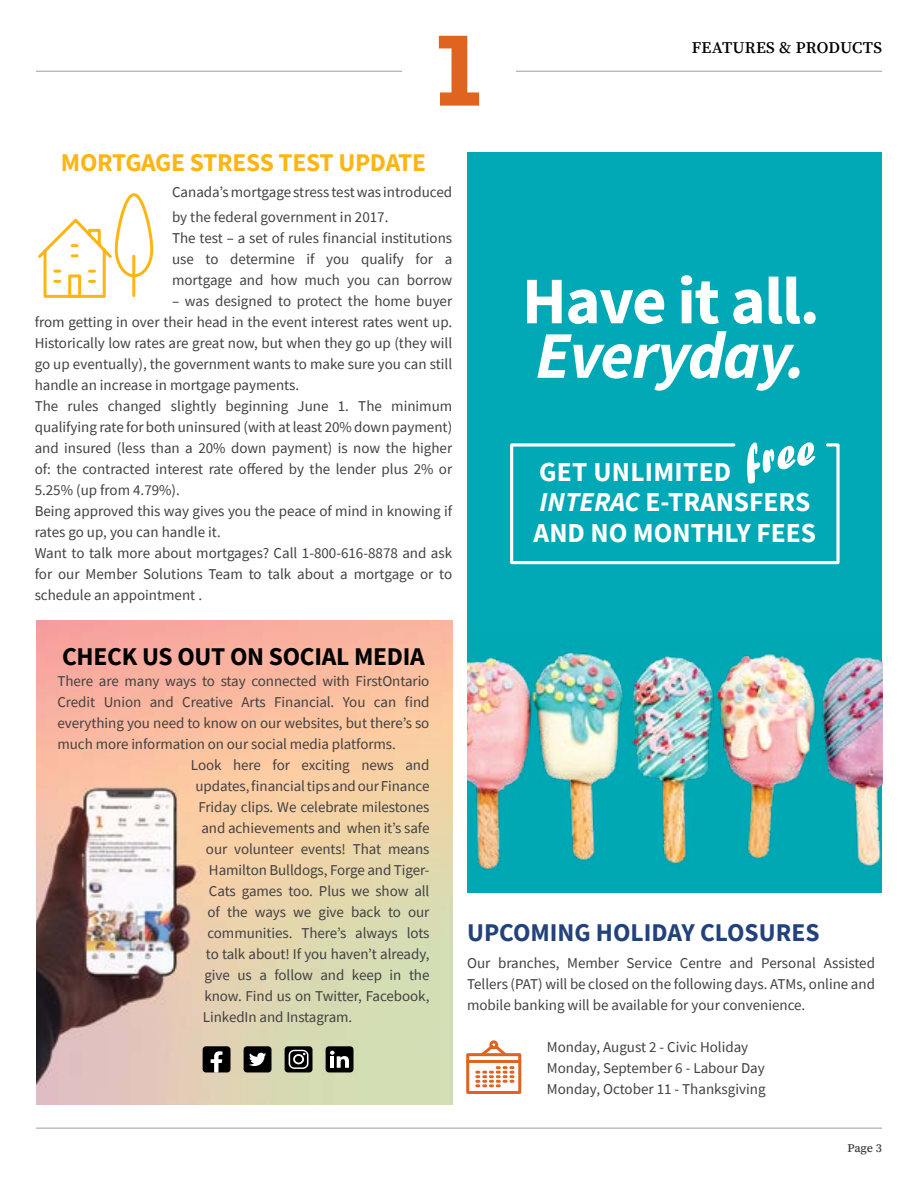
<style>
.page{position:relative;width:918px;height:1188px;background:#fff}
.page>*{position:absolute;margin:0;border:0;box-sizing:border-box;transform-origin:0 0}
.t1{font:700 66.6px "Source Sans Pro";letter-spacing:-.02em;color:#fff}
.t2{font:italic 700 66.6px "Source Sans Pro";letter-spacing:-.02em;color:#fff}
.t3{font:46.95px "Forte";color:#fff}
.t4{font:700 27.45px/30.9px "Source Sans Pro";color:#fff}
.t5{font:700 25.5px "Source Sans Pro";letter-spacing:-.01em;color:#fcb515}
.t6{font:700 25.5px "Source Sans Pro";letter-spacing:-.01em;color:#000}
.t7{font:700 25.5px "Source Sans Pro";color:#23427c}
.t8{font:600 16.5px "Source Serif Pro";letter-spacing:.01em;color:#000}
.t9{font:15px/21px "Source Sans Pro";letter-spacing:-.005em;color:#414042}
.t10{font:600 12px "Source Serif Pro";color:#414042}
.s1{font-style:italic}
</style>
<div class="page">
<div style="left:468px;top:152px;width:414px;height:741px;background:#00a9b5"></div>
<img style="left:468px;top:652px;width:414px;height:218px">
<svg style="left:510px;top:443px;width:330px;height:122px"></svg>
<img style="left:36px;top:620px;width:416px;height:484px">
<div style="left:203px;top:1046px;width:27px;height:26px;background:#000;border-radius:3px"></div>
<svg style="left:211px;top:1051px;width:11px;height:22px"></svg>
<div style="left:285px;top:1046px;width:27px;height:26px;background:linear-gradient(to bottom,#000,#000);border-radius:3px"></div>
<svg style="left:289px;top:1050px;width:19px;height:19px"></svg>
<div style="left:244px;top:1046px;width:27px;height:26px;background:#000;border-radius:3px"></div>
<svg style="left:249px;top:1053px;width:17px;height:13px"></svg>
<div style="left:326px;top:1046px;width:27px;height:26px;background:#000;border-radius:3px"></div>
<svg style="left:330px;top:1051px;width:19px;height:17px"></svg>
<div style="left:466px;top:1053px;width:55px;height:41px;border:3px solid #df6420"></div>
<svg style="left:478px;top:1040px;width:31px;height:17px"></svg>
<hr style="left:468px;top:1060px;width:52px;height:3px;background:#df6420">
<svg style="left:477px;top:1066px;width:36px;height:21px"></svg>
<svg style="left:38px;top:193px;width:116px;height:105px"></svg>
<hr style="left:36px;top:1128px;width:846px;height:1px;background:#a7a9ac">
<svg style="left:439px;top:36px;width:40px;height:70px"></svg>
<hr style="left:516px;top:71px;width:366px;height:1px;background:#a7a9ac">
<hr style="left:36px;top:71px;width:366px;height:1px;background:#a7a9ac">
<p class="t8" style="left:692px;top:37px;width:192px">FEATURES &amp; PRODUCTS</p>
<h3 class="t5" style="left:61px;top:146px;width:367px">MORTGAGE STRESS TEST UPDATE</h3>
<p class="t9" style="left:172px;top:179px;width:282px;line-height:25.5px">Canada’s mortgage stress test was introduced by the federal government in 2017.</p>
<p class="t9" style="left:172px;top:228px;width:282px;text-align:justify">The test – a set of rules financial institutions use to determine if you qualify for a mortgage and how much you can borrow</p>
<p class="t9" style="left:35px;top:291px;width:419px;text-indent:137px">– was designed to protect the home buyer from getting in over their head in the event interest rates went up.<br>Historically low rates are great now, but when they go up (they will go up eventually), the government wants to make sure you can still handle an increase in mortgage payments.<br>The rules changed slightly beginning June 1. The minimum qualifying rate for both uninsured (with at least 20% down payment) and insured (less than a 20% down payment) is now the higher of: the contracted interest rate offered by the lender plus 2% or 5.25% (up from 4.79%).<br>Being approved this way gives you the peace of mind in knowing if rates go up, you can handle it.<br>Want to talk more about mortgages? Call 1-800-616-8878 and ask for our Member Solutions Team to talk about a mortgage or to schedule an appointment .</p>
<h1 class="t1" style="left:522px;top:256px;width:299px">Have it all.</h1>
<h1 class="t2" style="left:536px;top:311px;width:272px">Everyday.</h1>
<h3 class="t4" style="left:539px;top:456px;width:194px">GET UNLIMITED</h3>
<h2 class="t3" style="left:738px;top:434px;width:74px;rotate:-10deg">free</h2>
<h3 class="t4" style="left:534px;top:486px;width:284px"><span class="s1">INTERAC</span> E-TRANSFERS<br>AND NO MONTHLY FEES</h3>
<h3 class="t6" style="left:62px;top:639px;width:364px">CHECK US OUT ON SOCIAL MEDIA</h3>
<p class="t9" style="left:57px;top:671px;width:373px">There are many ways to stay connected with FirstOntario</p>
<p class="t9" style="left:57px;top:692px;width:374px">Credit Union and Creative Arts Financial. You can find</p>
<p class="t9" style="left:57px;top:713px;width:373px">everything you need to know on our websites, but there’s so</p>
<p class="t9" style="left:57px;top:734px;width:340px">much more information on our social media platforms.</p>
<p class="t9" style="left:191px;top:755px;width:240px">Look here for exciting news and</p>
<p class="t9" style="left:195px;top:776px;width:236px">updates, financial tips and our Finance</p>
<p class="t9" style="left:198px;top:797px;width:232px">Friday clips. We celebrate milestones</p>
<p class="t9" style="left:201px;top:818px;width:230px">and achievements and when it’s safe</p>
<p class="t9" style="left:57px;top:839px;width:9px">–</p>
<p class="t9" style="left:206px;top:839px;width:225px">our volunteer events! That means</p>
<p class="t9" style="left:209px;top:860px;width:222px">Hamilton Bulldogs, Forge and Tiger-</p>
<p class="t9" style="left:209px;top:881px;width:222px">Cats games too. Plus we show all</p>
<p class="t9" style="left:207px;top:902px;width:224px">of the ways we give back to our</p>
<p class="t9" style="left:207px;top:923px;width:223px">communities. There’s always lots</p>
<p class="t9" style="left:206px;top:944px;width:225px">to talk about! If you haven’t already,</p>
<p class="t9" style="left:204px;top:965px;width:227px">give us a follow and keep in the</p>
<p class="t9" style="left:204px;top:986px;width:227px">know. Find us on Twitter, Facebook,</p>
<p class="t9" style="left:203px;top:1007px;width:151px">LinkedIn and Instagram.</p>
<h3 class="t7" style="left:467px;top:916px;width:354px">UPCOMING HOLIDAY CLOSURES</h3>
<p class="t9" style="left:467px;top:952px;width:410px;text-align:justify">Our branches, Member Service Centre and Personal Assisted Tellers (PAT) will be closed on the following days. ATMs, online and mobile banking will be available for your convenience.</p>
<p class="t9" style="left:547px;top:1036px;width:220px">Monday, August 2 - Civic Holiday<br>Monday, September 6 - Labour Day<br>Monday, October 11 - Thanksgiving</p>
<p class="t10" style="left:848px;top:1141px;width:36px">Page 3</p>
</div>
